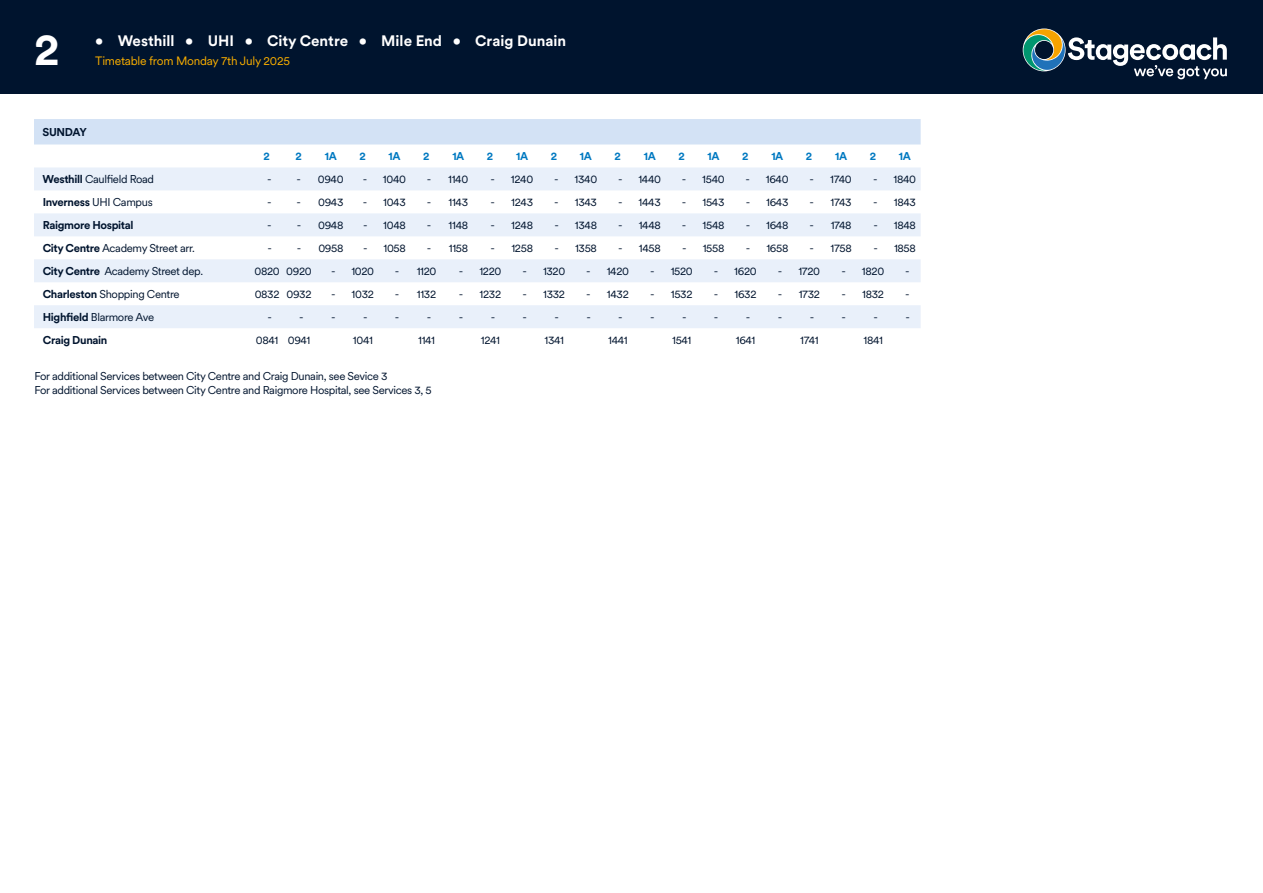
<style>
.page{position:relative;width:1263px;height:893px;background:#fff}
.page>*{position:absolute;margin:0;border:0;box-sizing:border-box;transform-origin:0 0}
.t1{font:700 45px "Stagecoach Circular";color:#fff}
.t2{font:700 15px "Stagecoach Circular";color:#fff}
.t3{font:12px "Stagecoach Circular";letter-spacing:-.02em;color:#f9ae00}
.t4{font:11.25px/13.5px "Stagecoach Circular";letter-spacing:-.03em;color:#00142e}
.t5{font:700 11.25px "Stagecoach Circular";letter-spacing:-.03em;color:#00142e}
.t6{font:700 11.25px "Stagecoach Circular";letter-spacing:-.03em;color:#0079c1}
.s1{font-weight:700}
.s2{font-weight:400}
</style>
<div class="page">
<div style="left:0;top:0;width:1263px;height:94px;background:#00142e"></div>
<svg style="left:1023px;top:29px;width:204px;height:50px"></svg>
<div style="left:34px;top:119px;width:887px;height:26px;background:#d3e2f5"></div>
<svg style="left:34px;top:167px;width:887px;height:161px;fill:#e9f0fa"></svg>
<h1 class="t1" style="left:34px;top:18px;width:27px">2</h1>
<h2 class="t2" style="left:95px;top:30px;width:472px">• Westhill • UHI • City Centre • Mile End • Craig Dunain</h2>
<p class="t3" style="left:95px;top:53px;width:196px">Timetable from Monday 7th July 2025</p>
<p class="t5" style="left:43px;top:124px;width:46px">SUNDAY</p>
<p class="t6" style="left:264px;top:149px;width:8px">2</p>
<p class="t6" style="left:296px;top:149px;width:8px">2</p>
<p class="t6" style="left:325px;top:149px;width:14px">1A</p>
<p class="t6" style="left:359px;top:149px;width:8px">2</p>
<p class="t6" style="left:389px;top:149px;width:14px">1A</p>
<p class="t6" style="left:423px;top:149px;width:8px">2</p>
<p class="t6" style="left:452px;top:149px;width:14px">1A</p>
<p class="t6" style="left:487px;top:149px;width:8px">2</p>
<p class="t6" style="left:516px;top:149px;width:14px">1A</p>
<p class="t6" style="left:551px;top:149px;width:8px">2</p>
<p class="t6" style="left:580px;top:149px;width:14px">1A</p>
<p class="t6" style="left:614px;top:149px;width:8px">2</p>
<p class="t6" style="left:644px;top:149px;width:14px">1A</p>
<p class="t6" style="left:678px;top:149px;width:8px">2</p>
<p class="t6" style="left:707px;top:149px;width:14px">1A</p>
<p class="t6" style="left:742px;top:149px;width:8px">2</p>
<p class="t6" style="left:771px;top:149px;width:14px">1A</p>
<p class="t6" style="left:806px;top:149px;width:8px">2</p>
<p class="t6" style="left:835px;top:149px;width:14px">1A</p>
<p class="t6" style="left:870px;top:149px;width:8px">2</p>
<p class="t6" style="left:899px;top:149px;width:14px">1A</p>
<p class="t4" style="left:43px;top:172px;width:113px"><span class="s1">Westhill</span> Caulfield Road</p>
<p class="t4" style="left:267px;top:172px;width:35px">- -</p>
<p class="t4" style="left:318px;top:172px;width:27px">0940</p>
<p class="t4" style="left:363px;top:172px;width:45px">- 1040</p>
<p class="t4" style="left:427px;top:172px;width:43px">- 1140</p>
<p class="t4" style="left:490px;top:172px;width:44px">- 1240</p>
<p class="t4" style="left:554px;top:172px;width:44px">- 1340</p>
<p class="t4" style="left:618px;top:172px;width:44px">- 1440</p>
<p class="t4" style="left:682px;top:172px;width:44px">- 1540</p>
<p class="t4" style="left:746px;top:172px;width:45px">- 1640</p>
<p class="t4" style="left:809px;top:172px;width:44px">- 1740</p>
<p class="t4" style="left:873px;top:172px;width:44px">- 1840</p>
<p class="t5" style="left:43px;top:194px;width:112px">Inverness <span class="s2">UHI Campus</span></p>
<p class="t4" style="left:267px;top:195px;width:35px">- -</p>
<p class="t4" style="left:318px;top:195px;width:27px">0943</p>
<p class="t4" style="left:363px;top:195px;width:44px">- 1043</p>
<p class="t4" style="left:427px;top:195px;width:43px">- 1143</p>
<p class="t4" style="left:490px;top:195px;width:44px">- 1243</p>
<p class="t4" style="left:554px;top:195px;width:44px">- 1343</p>
<p class="t4" style="left:618px;top:195px;width:44px">- 1443</p>
<p class="t4" style="left:682px;top:195px;width:44px">- 1543</p>
<p class="t4" style="left:746px;top:195px;width:44px">- 1643</p>
<p class="t4" style="left:809px;top:195px;width:44px">- 1743</p>
<p class="t4" style="left:873px;top:195px;width:44px">- 1843</p>
<p class="t5" style="left:43px;top:217px;width:92px">Raigmore Hospital</p>
<p class="t4" style="left:267px;top:218px;width:35px">- -</p>
<p class="t4" style="left:318px;top:218px;width:27px">0948</p>
<p class="t4" style="left:363px;top:218px;width:44px">- 1048</p>
<p class="t4" style="left:427px;top:218px;width:43px">- 1148</p>
<p class="t4" style="left:491px;top:218px;width:44px">- 1248</p>
<p class="t4" style="left:554px;top:218px;width:44px">- 1348</p>
<p class="t4" style="left:618px;top:218px;width:44px">- 1448</p>
<p class="t4" style="left:682px;top:218px;width:44px">- 1548</p>
<p class="t4" style="left:746px;top:218px;width:44px">- 1648</p>
<p class="t4" style="left:809px;top:218px;width:44px">- 1748</p>
<p class="t4" style="left:873px;top:218px;width:44px">- 1848</p>
<p class="t4" style="left:43px;top:241px;width:154px"><span class="s1">City Centre</span> Academy Street arr.</p>
<p class="t4" style="left:267px;top:241px;width:35px">- -</p>
<p class="t4" style="left:318px;top:241px;width:27px">0958</p>
<p class="t4" style="left:363px;top:241px;width:44px">- 1058</p>
<p class="t4" style="left:427px;top:241px;width:43px">- 1158</p>
<p class="t4" style="left:491px;top:241px;width:44px">- 1258</p>
<p class="t4" style="left:554px;top:241px;width:44px">- 1358</p>
<p class="t4" style="left:618px;top:241px;width:44px">- 1458</p>
<p class="t4" style="left:682px;top:241px;width:44px">- 1558</p>
<p class="t4" style="left:746px;top:241px;width:44px">- 1658</p>
<p class="t4" style="left:809px;top:241px;width:44px">- 1758</p>
<p class="t4" style="left:873px;top:241px;width:44px">- 1858</p>
<p class="t4" style="left:43px;top:264px;width:162px"><span class="s1">City Centre</span> Academy Street dep.</p>
<p class="t4" style="left:254px;top:264px;width:59px">0820 0920</p>
<p class="t4" style="left:331px;top:264px;width:45px">- 1020</p>
<p class="t4" style="left:395px;top:264px;width:43px">- 1120</p>
<p class="t4" style="left:459px;top:264px;width:44px">- 1220</p>
<p class="t4" style="left:522px;top:264px;width:44px">- 1320</p>
<p class="t4" style="left:586px;top:264px;width:44px">- 1420</p>
<p class="t4" style="left:650px;top:264px;width:44px">- 1520</p>
<p class="t4" style="left:714px;top:264px;width:44px">- 1620</p>
<p class="t4" style="left:778px;top:264px;width:44px">- 1720</p>
<p class="t4" style="left:841px;top:264px;width:44px">- 1820</p>
<p class="t4" style="left:905px;top:264px;width:6px">-</p>
<p class="t4" style="left:43px;top:287px;width:138px"><span class="s1">Charleston</span> Shopping Centre</p>
<p class="t4" style="left:255px;top:287px;width:58px">0832 0932</p>
<p class="t4" style="left:331px;top:287px;width:44px">- 1032</p>
<p class="t4" style="left:395px;top:287px;width:43px">- 1132</p>
<p class="t4" style="left:459px;top:287px;width:44px">- 1232</p>
<p class="t4" style="left:522px;top:287px;width:44px">- 1332</p>
<p class="t4" style="left:586px;top:287px;width:44px">- 1432</p>
<p class="t4" style="left:650px;top:287px;width:44px">- 1532</p>
<p class="t4" style="left:714px;top:287px;width:44px">- 1632</p>
<p class="t4" style="left:778px;top:287px;width:44px">- 1732</p>
<p class="t4" style="left:841px;top:287px;width:44px">- 1832</p>
<p class="t4" style="left:905px;top:287px;width:6px">-</p>
<p class="t4" style="left:43px;top:310px;width:113px"><span class="s1">Highfield</span> Blarmore Ave</p>
<p class="t4" style="left:267px;top:310px;width:6px">-</p>
<p class="t4" style="left:299px;top:310px;width:6px">-</p>
<p class="t4" style="left:331px;top:310px;width:6px">-</p>
<p class="t4" style="left:363px;top:310px;width:6px">-</p>
<p class="t4" style="left:395px;top:310px;width:6px">-</p>
<p class="t4" style="left:427px;top:310px;width:6px">-</p>
<p class="t4" style="left:459px;top:310px;width:6px">-</p>
<p class="t4" style="left:491px;top:310px;width:6px">-</p>
<p class="t4" style="left:523px;top:310px;width:6px">-</p>
<p class="t4" style="left:554px;top:310px;width:6px">-</p>
<p class="t4" style="left:586px;top:310px;width:6px">-</p>
<p class="t4" style="left:618px;top:310px;width:6px">-</p>
<p class="t4" style="left:650px;top:310px;width:6px">-</p>
<p class="t4" style="left:682px;top:310px;width:6px">-</p>
<p class="t4" style="left:714px;top:310px;width:6px">-</p>
<p class="t4" style="left:746px;top:310px;width:6px">-</p>
<p class="t4" style="left:778px;top:310px;width:6px">-</p>
<p class="t4" style="left:810px;top:310px;width:6px">-</p>
<p class="t4" style="left:841px;top:310px;width:6px">-</p>
<p class="t4" style="left:873px;top:310px;width:6px">-</p>
<p class="t4" style="left:905px;top:310px;width:6px">-</p>
<p class="t5" style="left:43px;top:332px;width:66px">Craig Dunain</p>
<p class="t4" style="left:256px;top:333px;width:56px">0841 0941</p>
<p class="t4" style="left:353px;top:333px;width:21px">1041</p>
<p class="t4" style="left:418px;top:333px;width:18px">1141</p>
<p class="t4" style="left:481px;top:333px;width:21px">1241</p>
<p class="t4" style="left:544px;top:333px;width:21px">1341</p>
<p class="t4" style="left:608px;top:333px;width:21px">1441</p>
<p class="t4" style="left:672px;top:333px;width:21px">1541</p>
<p class="t4" style="left:736px;top:333px;width:21px">1641</p>
<p class="t4" style="left:800px;top:333px;width:20px">1741</p>
<p class="t4" style="left:863px;top:333px;width:21px">1841</p>
<p class="t4" style="left:34px;top:369px;width:399px">For additional Services between City Centre and Craig Dunain, see Sevice 3<br>For additional Services between City Centre and Raigmore Hospital, see Services 3, 5</p>
</div>
